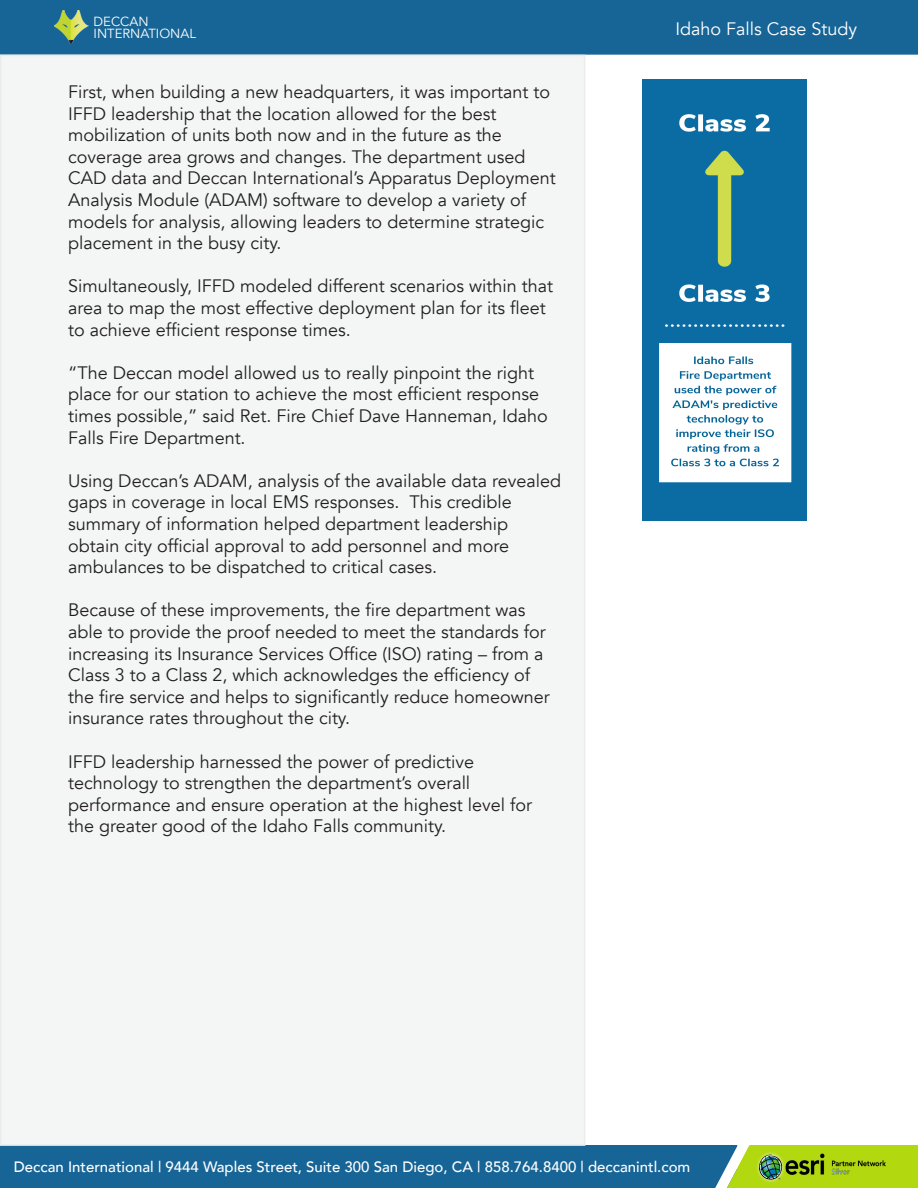
<style>
.page{position:relative;width:918px;height:1188px;background:#fff}
.page>*{position:absolute;margin:0;border:0;box-sizing:border-box;transform-origin:0 0}
.t1{font:18px/21.6px "Avenir";color:#231f20}
.t2{font:18px "Avenir";color:#fff}
.t3{font:500 15px "Avenir";color:#fff}
.t4{font:13.2px/12.5px "Avenir";color:#fff}
</style>
<div class="page">
<div style="left:0;top:1146px;width:918px;height:42px;background:#176597"></div>
<div style="left:737px;top:1146px;width:181px;height:42px;background:#b2d910"></div>
<svg style="left:715px;top:1145px;width:58px;height:43px"></svg>
<img style="left:752px;top:1148px;width:134px;height:38px">
<div style="left:0;top:0;width:918px;height:55px;background:#176597;border:2px solid #176597"></div>
<img style="left:54px;top:10px;width:35px;height:34px">
<div style="left:1px;top:55px;width:584px;height:1090px;background:#f3f6f4"></div>
<img style="left:643px;top:80px;width:164px;height:441px">
<p class="t4" style="left:94px;top:15px;width:104px">DECCAN<br>INTERNATIONAL</p>
<p class="t2" style="left:675px;top:18px;width:183px">Idaho Falls Case Study</p>
<p class="t1" style="left:68px;top:81px;width:484px">First, when building a new headquarters, it was important to<br>IFFD leadership that the location allowed for the best</p>
<p class="t1" style="left:68px;top:124px;width:435px">mobilization of units both now and in the future as the</p>
<p class="t1" style="left:68px;top:146px;width:489px">coverage area grows and changes. The department used CAD data and Deccan International’s Apparatus Deployment Analysis Module (ADAM) software to develop a variety of models for analysis, allowing leaders to determine strategic placement in the busy city.</p>
<p class="t1" style="left:68px;top:276px;width:487px">Simultaneously, IFFD modeled different scenarios within that area to map the most effective deployment plan for its fleet to achieve efficient response times.</p>
<p class="t1" style="left:68px;top:362px;width:481px">“The Deccan model allowed us to really pinpoint the right place for our station to achieve the most efficient response times possible,” said Ret. Fire Chief Dave Hanneman, Idaho Falls Fire Department.</p>
<p class="t1" style="left:68px;top:470px;width:495px">Using Deccan’s ADAM, analysis of the available data revealed gaps in coverage in local EMS responses. This credible</p>
<p class="t1" style="left:68px;top:513px;width:442px">summary of information helped department leadership</p>
<p class="t1" style="left:68px;top:535px;width:442px">obtain city official approval to add personnel and more</p>
<p class="t1" style="left:68px;top:556px;width:370px">ambulances to be dispatched to critical cases.</p>
<p class="t1" style="left:68px;top:600px;width:483px">Because of these improvements, the fire department was able to provide the proof needed to meet the standards for increasing its Insurance Services Office (ISO) rating – from a Class 3 to a Class 2, which acknowledges the efficiency of the fire service and helps to significantly reduce homeowner insurance rates throughout the city.</p>
<p class="t1" style="left:68px;top:751px;width:408px">IFFD leadership harnessed the power of predictive</p>
<p class="t1" style="left:68px;top:772px;width:404px">technology to strengthen the department’s overall</p>
<p class="t1" style="left:68px;top:794px;width:465px">performance and ensure operation at the highest level for the greater good of the Idaho Falls community.</p>
<p class="t3" style="left:14px;top:1153px;width:678px">Deccan International | 9444 Waples Street, Suite 300 San Diego, CA | 858.764.8400 | deccanintl.com</p>
</div>
